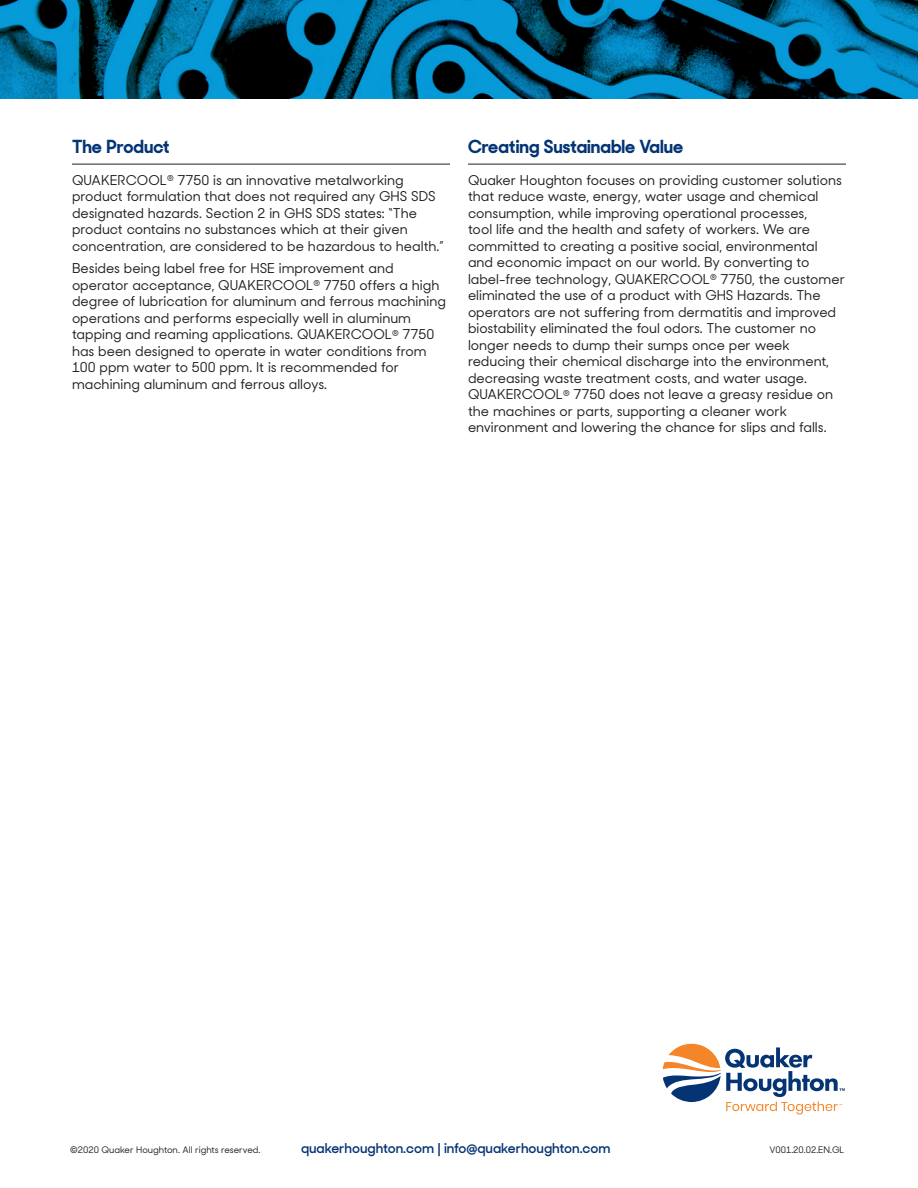
<style>
.page{position:relative;width:918px;height:1188px;background:#fff}
.page>*{position:absolute;margin:0;border:0;box-sizing:border-box;transform-origin:0 0}
.t1{font:700 18px "Sharp Sans Display No 2";color:#053474}
.t2{font:500 13.5px/16.5px "Sharp Sans Display No 2";color:#231f20}
.t3{font:600 13.5px "Sharp Sans Display No 2";color:#053474}
.t4{font:500 9px "Sharp Sans Display No 2";color:#231f20}
</style>
<div class="page">
<svg style="left:663px;top:1044px;width:182px;height:71px"></svg>
<svg style="left:0;top:0;width:918px;height:99px;background:#03597d"></svg>
<hr style="left:72px;top:164px;width:378px;height:1px;background:#231f20">
<hr style="left:468px;top:164px;width:378px;height:1px;background:#231f20">
<h4 class="t1" style="left:72px;top:131px;width:99px">The Product</h4>
<p class="t2" style="left:72px;top:170px;width:373px">QUAKERCOOL<sup>®</sup> 7750 is an innovative metalworking product formulation that does not required any GHS SDS designated hazards. Section 2 in GHS SDS states: “The product contains no substances which at their given concentration, are considered to be hazardous to health.”</p>
<p class="t2" style="left:72px;top:259px;width:375px">Besides being label free for HSE improvement and operator acceptance, QUAKERCOOL<sup>®</sup> 7750 offers a high degree of lubrication for aluminum and ferrous machining operations and performs especially well in aluminum tapping and reaming applications. QUAKERCOOL<sup>®</sup> 7750 has been designed to operate in water conditions from 100 ppm water to 500 ppm. It is recommended for machining aluminum and ferrous alloys.</p>
<h4 class="t1" style="left:468px;top:131px;width:217px">Creating Sustainable Value</h4>
<p class="t2" style="left:468px;top:170px;width:379px">Quaker Houghton focuses on providing customer solutions that reduce waste, energy, water usage and chemical consumption, while improving operational processes,<br>tool life and the health and safety of workers. We are committed to creating a positive social, environmental and economic impact on our world. By converting to label-free technology, QUAKERCOOL<sup>®</sup> 7750, the customer eliminated the use of a product with GHS Hazards. The operators are not suffering from dermatitis and improved biostability eliminated the foul odors. The customer no longer needs to dump their sumps once per week reducing their chemical discharge into the environment, decreasing waste treatment costs, and water usage.<br>QUAKERCOOL<sup>®</sup> 7750 does not leave a greasy residue on the machines or parts, supporting a cleaner work environment and lowering the chance for slips and falls.</p>
<p class="t4" style="left:70px;top:1143px;width:192px">©2020 Quaker Houghton. All rights reserved.</p>
<p class="t3" style="left:301px;top:1137px;width:311px">quakerhoughton.com | info@quakerhoughton.com</p>
<p class="t4" style="left:769px;top:1143px;width:77px">V001.20.02.EN.GL</p>
</div>
